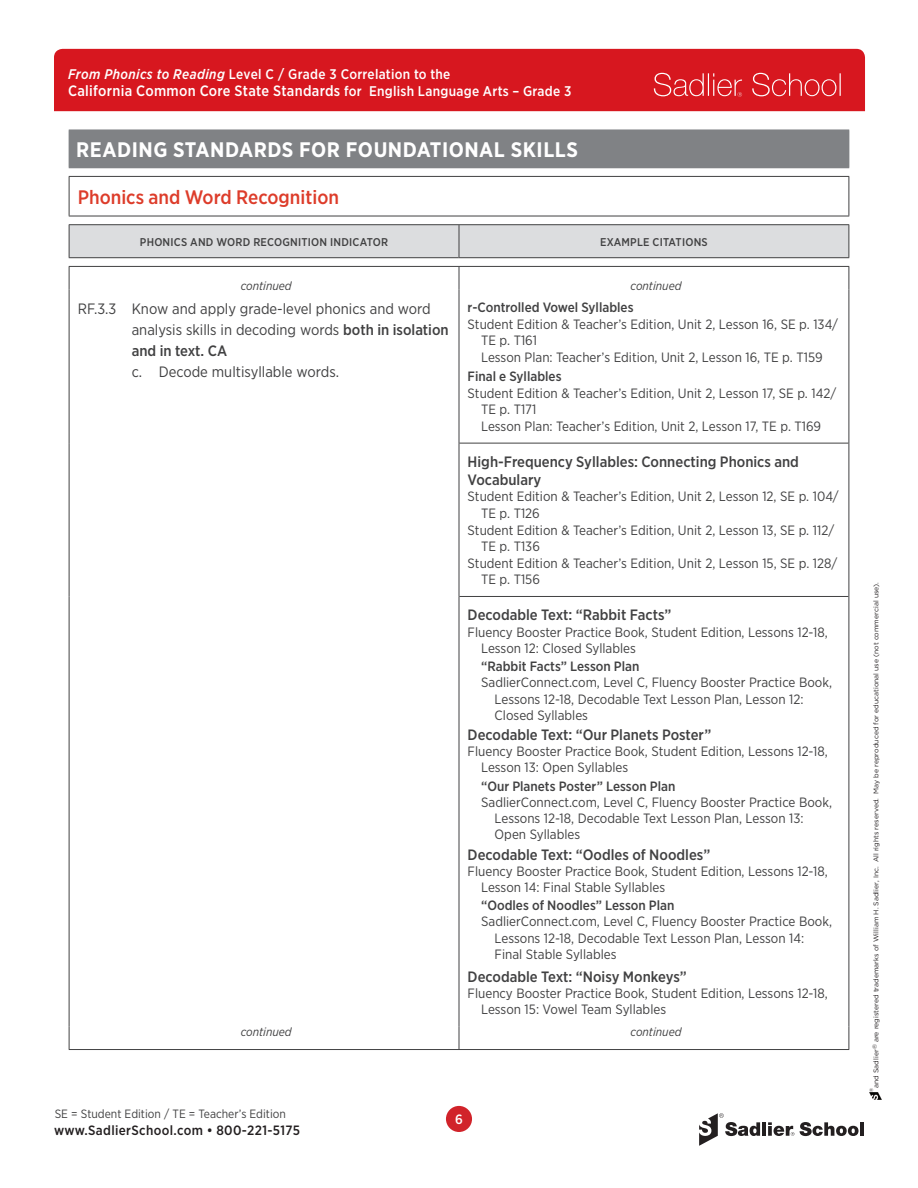
<style>
.page{position:relative;width:918px;height:1188px;background:#fff}
.page>*{position:absolute;margin:0;border:0;box-sizing:border-box;transform-origin:0 0}
.t1{font:700 21px "Gotham Narrow";letter-spacing:.025em;color:#fff}
.Strand{font:500 19.5px "Gotham Narrow";color:#dd3c2a}
.Lesson_Title{font:500 15px/18px "Gotham Narrow";color:#414142}
.Standard_code_indent{font:15px/21px "Gotham Narrow";color:#414142}
.t2{font:500 15px "Gotham Narrow";letter-spacing:.02em;color:#fff}
.Standard_indent_lettered_1st{font:15px "Gotham Narrow";color:#414142}
.t3{font:500 13.95px "Gotham Narrow";letter-spacing:.02em;color:#fff}
.Locator{font:13.5px/16.2px "Gotham Narrow";color:#414142}
.Locator_Lesson_Plan{font:13.5px/16.2px "Gotham Narrow";color:#414142}
.Lesson_Title_lesson_plan{font:500 13.5px "Gotham Narrow";color:#414142}
.Locator_TE{font:13.5px "Gotham Narrow";color:#414142}
.Locator_TE_no_space_after{font:13.5px "Gotham Narrow";color:#414142}
.Lesson_Note_Medium{font:500 13.5px "Gotham Narrow";color:#414142}
.t4{font:500 13.5px "Gotham Narrow";letter-spacing:.025em;color:#231f20}
.t5{font:500 13.5px "Gotham Narrow";color:#fff}
.t6{font:12px "Gotham Narrow";color:#414142}
.CONTINUED_top_of_column{font:italic 12px "Gotham Narrow";color:#414142}
.CONTINUED{font:italic 12px "Gotham Narrow";color:#414142}
.Table_header{font:500 11.25px "Gotham Narrow";letter-spacing:.02em;color:#414142}
.t7{font:6.9px "Gotham";color:#231f20}
.t8{font:4.8px "Gotham";color:#231f20}
.s1{font-style:italic}
.s2{font-size:14.1px}
.s3{font-weight:500}
</style>
<div class="page">
<div style="left:54px;top:49px;width:811px;height:62px;background:#d7171f"></div>
<svg style="left:654px;top:73px;width:88px;height:24px;background:#dd3f45"></svg>
<svg style="left:752px;top:73px;width:89px;height:23px;background:#dd3b41"></svg>
<svg style="left:869px;top:1093px;width:13px;height:7px"></svg>
<svg style="left:699px;top:1113px;width:61px;height:33px"></svg>
<hr style="left:762px;top:1122px;width:4px;height:14px;background:#231f20">
<svg style="left:800px;top:1122px;width:59px;height:14px"></svg>
<hr style="left:860px;top:1122px;width:4px;height:14px;background:#231f20">
<svg style="left:768px;top:1122px;width:26px;height:14px"></svg>
<div style="left:446px;top:1106px;width:26px;height:26px;background:#d1232a;border-radius:50%"></div>
<div style="left:69px;top:130px;width:780px;height:38px;background:#808285"></div>
<hr style="left:849px;top:130px;width:1px;height:37px;background:#808285">
<div style="left:70px;top:225px;width:779px;height:32px;background:#dcdddf"></div>
<svg style="left:459px;top:267px;width:1px;height:23px"></svg>
<svg style="left:459px;top:1026px;width:1px;height:23px"></svg>
<hr style="left:69px;top:224px;width:390px;height:1px;background:#414142">
<hr style="left:69px;top:225px;width:1px;height:32px;background:#414142">
<hr style="left:459px;top:224px;width:390px;height:1px;background:#414142">
<hr style="left:459px;top:225px;width:1px;height:32px;background:#414142">
<hr style="left:849px;top:225px;width:1px;height:32px;background:#414142">
<hr style="left:69px;top:176px;width:390px;height:1px;background:#414142">
<hr style="left:69px;top:177px;width:1px;height:39px;background:#414142">
<hr style="left:459px;top:176px;width:390px;height:1px;background:#414142">
<hr style="left:849px;top:177px;width:1px;height:39px;background:#414142">
<hr style="left:69px;top:216px;width:390px;height:1px;background:#414142">
<hr style="left:459px;top:216px;width:390px;height:1px;background:#414142">
<hr style="left:69px;top:257px;width:390px;height:1px;background:#414142">
<hr style="left:459px;top:257px;width:390px;height:1px;background:#414142">
<hr style="left:69px;top:266px;width:390px;height:1px;background:#414142">
<hr style="left:459px;top:266px;width:390px;height:1px;background:#414142">
<hr style="left:849px;top:290px;width:1px;height:153px;background:#414142">
<hr style="left:849px;top:443px;width:1px;height:153px;background:#414142">
<hr style="left:849px;top:596px;width:1px;height:430px;background:#414142">
<svg style="left:69px;top:267px;width:1px;height:23px"></svg>
<svg style="left:849px;top:267px;width:1px;height:23px"></svg>
<svg style="left:69px;top:1026px;width:1px;height:23px"></svg>
<svg style="left:849px;top:1026px;width:1px;height:23px"></svg>
<hr style="left:69px;top:1049px;width:390px;height:1px;background:#414142">
<hr style="left:459px;top:1049px;width:390px;height:1px;background:#414142">
<hr style="left:459px;top:443px;width:390px;height:1px;background:#414142">
<hr style="left:459px;top:596px;width:390px;height:1px;background:#414142">
<hr style="left:69px;top:290px;width:1px;height:153px;background:#414142">
<hr style="left:69px;top:443px;width:1px;height:153px;background:#414142">
<hr style="left:69px;top:596px;width:1px;height:430px;background:#414142">
<hr style="left:459px;top:290px;width:1px;height:153px;background:#414142">
<hr style="left:459px;top:443px;width:1px;height:153px;background:#414142">
<hr style="left:459px;top:596px;width:1px;height:430px;background:#414142">
<p class="t3" style="left:68px;top:65px;width:384px"><span class="s1">From Phonics to Reading</span> Level C / Grade 3 Correlation to the</p>
<p class="t2" style="left:68px;top:81px;width:505px">California Common Core State Standards <span class="s2">for English Language Arts – Grade 3</span></p>
<h1 class="t1" style="left:76px;top:136px;width:503px">READING STANDARDS FOR FOUNDATIONAL SKILLS</h1>
<p class="Strand" style="left:78px;top:185px;width:263px">Phonics and Word Recognition</p>
<p class="Table_header" style="left:140px;top:235px;width:250px">PHONICS AND WORD RECOGNITION INDICATOR</p>
<p class="Table_header" style="left:600px;top:235px;width:109px">EXAMPLE CITATIONS</p>
<p class="CONTINUED_top_of_column" style="left:241px;top:278px;width:53px">continued</p>
<p class="CONTINUED_top_of_column" style="left:631px;top:278px;width:53px">continued</p>
<p class="Standard_code_indent" style="left:132px;top:297px;width:319px;text-indent:-54px">RF.3.3 Know and apply grade-level phonics and word analysis skills in decoding words <span class="s3">both in isolation and in text. CA</span></p>
<p class="Standard_indent_lettered_1st" style="left:132px;top:362px;width:209px">c. Decode multisyllable words.</p>
<p class="Lesson_Note_Medium" style="left:468px;top:299px;width:167px">r-Controlled Vowel Syllables</p>
<p class="Locator" style="left:481px;top:315px;width:359px;text-indent:-14px">Student Edition &amp; Teacher’s Edition, Unit 2, Lesson 16, SE p. 134/<br>TE p. T161</p>
<p class="Locator_TE" style="left:481px;top:349px;width:343px">Lesson Plan: Teacher’s Edition, Unit 2, Lesson 16, TE p. T159</p>
<p class="Lesson_Note_Medium" style="left:468px;top:368px;width:95px">Final e Syllables</p>
<p class="Locator" style="left:481px;top:385px;width:357px;text-indent:-14px">Student Edition &amp; Teacher’s Edition, Unit 2, Lesson 17, SE p. 142/<br>TE p. T171</p>
<p class="Locator_TE_no_space_after" style="left:481px;top:418px;width:342px">Lesson Plan: Teacher’s Edition, Unit 2, Lesson 17, TE p. T169</p>
<p class="Lesson_Title" style="left:468px;top:453px;width:333px">High-Frequency Syllables: Connecting Phonics and<br>Vocabulary</p>
<p class="Locator" style="left:481px;top:488px;width:359px;text-indent:-14px">Student Edition &amp; Teacher’s Edition, Unit 2, Lesson 12, SE p. 104/<br>TE p. T126</p>
<p class="Locator" style="left:481px;top:522px;width:355px;text-indent:-14px">Student Edition &amp; Teacher’s Edition, Unit 2, Lesson 13, SE p. 112/<br>TE p. T136</p>
<p class="Locator" style="left:481px;top:555px;width:358px;text-indent:-14px">Student Edition &amp; Teacher’s Edition, Unit 2, Lesson 15, SE p. 128/<br>TE p. T156</p>
<p class="Lesson_Title" style="left:468px;top:606px;width:205px">Decodable Text: “Rabbit Facts”</p>
<p class="Locator" style="left:481px;top:624px;width:348px;text-indent:-14px">Fluency Booster Practice Book, Student Edition, Lessons 12-18,<br>Lesson 12: Closed Syllables</p>
<p class="Lesson_Title_lesson_plan" style="left:481px;top:658px;width:160px">“Rabbit Facts” Lesson Plan</p>
<p class="Locator_Lesson_Plan" style="left:495px;top:674px;width:339px;text-indent:-14px">SadlierConnect.com, Level C, Fluency Booster Practice Book,<br>Lessons 12-18, Decodable Text Lesson Plan, Lesson 12:<br>Closed Syllables</p>
<p class="Lesson_Title" style="left:468px;top:726px;width:245px">Decodable Text: “Our Planets Poster”</p>
<p class="Locator" style="left:481px;top:743px;width:348px;text-indent:-14px">Fluency Booster Practice Book, Student Edition, Lessons 12-18,<br>Lesson 13: Open Syllables</p>
<p class="Lesson_Title_lesson_plan" style="left:481px;top:777px;width:196px">“Our Planets Poster” Lesson Plan</p>
<p class="Locator_Lesson_Plan" style="left:495px;top:794px;width:339px;text-indent:-14px">SadlierConnect.com, Level C, Fluency Booster Practice Book,<br>Lessons 12-18, Decodable Text Lesson Plan, Lesson 13:<br>Open Syllables</p>
<p class="Lesson_Title" style="left:468px;top:845px;width:244px">Decodable Text: “Oodles of Noodles”</p>
<p class="Locator" style="left:481px;top:863px;width:348px;text-indent:-14px">Fluency Booster Practice Book, Student Edition, Lessons 12-18,<br>Lesson 14: Final Stable Syllables</p>
<p class="Lesson_Title_lesson_plan" style="left:481px;top:897px;width:195px">“Oodles of Noodles” Lesson Plan</p>
<p class="Locator_Lesson_Plan" style="left:495px;top:913px;width:339px;text-indent:-14px">SadlierConnect.com, Level C, Fluency Booster Practice Book,<br>Lessons 12-18, Decodable Text Lesson Plan, Lesson 14:<br>Final Stable Syllables</p>
<p class="Lesson_Title" style="left:468px;top:968px;width:221px">Decodable Text: “Noisy Monkeys”</p>
<p class="Locator" style="left:481px;top:985px;width:348px;text-indent:-14px">Fluency Booster Practice Book, Student Edition, Lessons 12-18,<br>Lesson 15: Vowel Team Syllables</p>
<p class="CONTINUED" style="left:241px;top:1024px;width:53px">continued</p>
<p class="CONTINUED" style="left:631px;top:1024px;width:53px">continued</p>
<p class="t6" style="left:55px;top:1106px;width:233px">SE = Student Edition / TE = Teacher’s Edition</p>
<p class="t4" style="left:54px;top:1122px;width:248px">www.SadlierSchool.com • 800-221-5175</p>
<p class="t5" style="left:455px;top:1110px;width:9px">6</p>
<p class="t7" style="left:872px;top:1088px;width:507px;rotate:-90deg">and Sadlier<sup>®</sup> are registered trademarks of William H. Sadlier, Inc. All rights reserved. May be reproduced for educational use (not commercial use).</p>
<p class="t8" style="left:868px;top:1092px;width:6px;rotate:-90deg">®</p>
</div>
